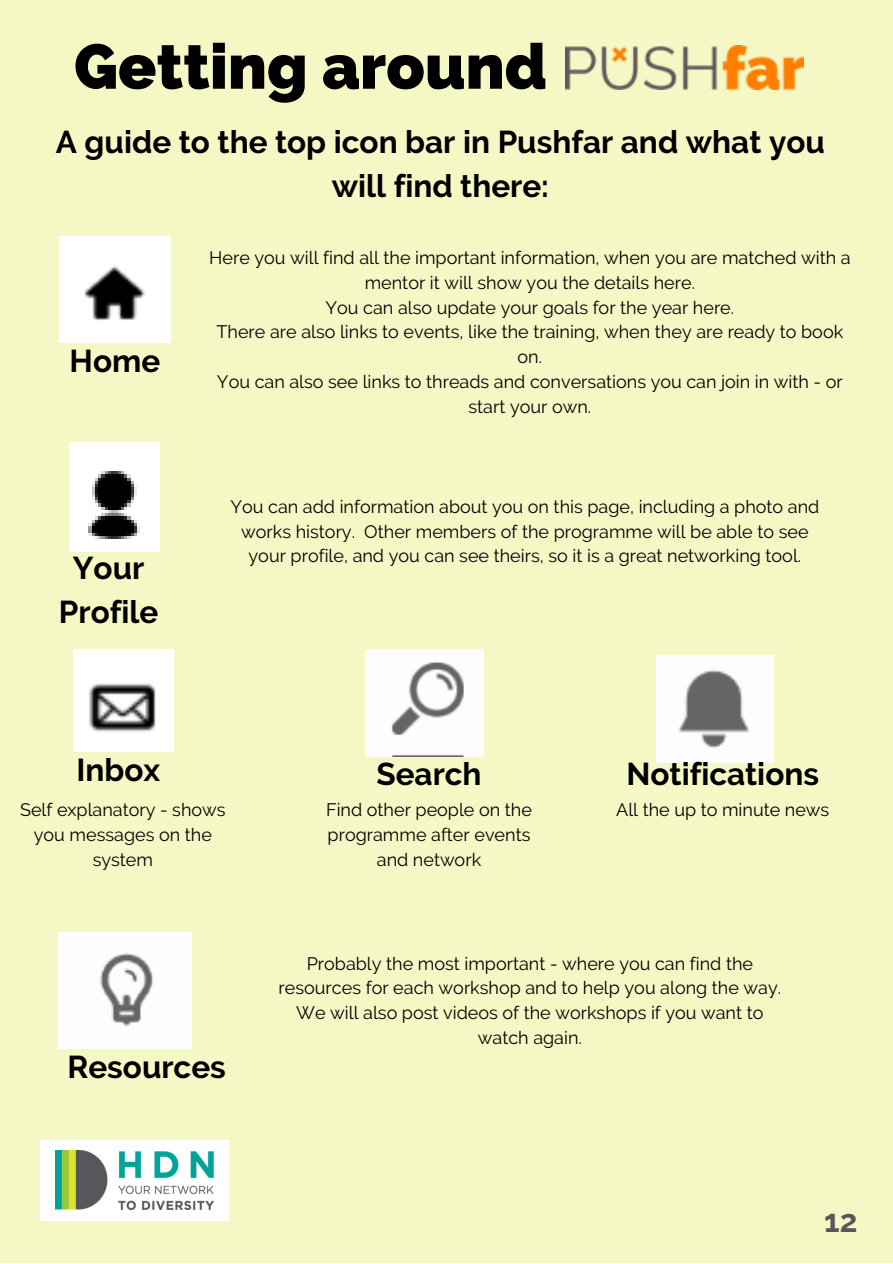
<style>
.page{position:relative;width:893px;height:1264px;background:#fff}
.page>*{position:absolute;margin:0;border:0;box-sizing:border-box;transform-origin:0 0}
.t1{font:800 63px "Raleway";color:#000}
.t2{font:700 31.5px/43.8px "Raleway";color:#000;text-align:center}
.t3{font:700 31.5px "Raleway";color:#56575a}
.t4{font:18px/24.8px "Raleway";color:#000;text-align:center}
</style>
<div class="page">
<div style="left:0;top:0;width:892px;height:1262px;background:#f5f7c4"></div>
<div style="left:40px;top:1139px;width:188px;height:81px;background:#fff"></div>
<img style="left:55px;top:1150px;width:159px;height:59px">
<img style="left:566px;top:45px;width:237px;height:44px">
<img style="left:59px;top:237px;width:111px;height:105px">
<img style="left:70px;top:442px;width:90px;height:109px">
<img style="left:73px;top:649px;width:100px;height:102px">
<img style="left:365px;top:649px;width:118px;height:107px">
<img style="left:656px;top:656px;width:117px;height:106px">
<img style="left:58px;top:932px;width:134px;height:116px">
<p class="t1" style="left:74px;top:29px;width:474px">Getting around</p>
<p class="t2" style="left:56px;top:120px;width:770px">A guide to the top icon bar in Pushfar and what you will find there:</p>
<p class="t2" style="left:70px;top:339px;width:92px">Home</p>
<p class="t2" style="left:59px;top:546px;width:101px">Your<br>Profile</p>
<p class="t4" style="left:209px;top:245px;width:642px">Here you will find all the important information, when you are matched with a mentor it will show you the details here.</p>
<p class="t4" style="left:325px;top:295px;width:410px">You can also update your goals for the year here.</p>
<p class="t4" style="left:216px;top:320px;width:628px">There are also links to events, like the training, when they are ready to book on.</p>
<p class="t4" style="left:217px;top:369px;width:627px">You can also see links to threads and conversations you can join in with - or start your own.</p>
<p class="t4" style="left:230px;top:494px;width:590px">You can add information about you on this page, including a photo and works history. Other members of the programme will be able to see your profile, and you can see theirs, so it is a great networking tool.</p>
<p class="t2" style="left:77px;top:748px;width:85px">Inbox</p>
<p class="t4" style="left:20px;top:797px;width:207px">Self explanatory - shows you messages on the system</p>
<p class="t2" style="left:67px;top:1045px;width:160px">Resources</p>
<p class="t2" style="left:626px;top:752px;width:194px">Notifications</p>
<p class="t2" style="left:376px;top:752px;width:107px">Search</p>
<p class="t4" style="left:326px;top:797px;width:207px">Find other people on the programme after events and network</p>
<p class="t4" style="left:616px;top:797px;width:215px">All the up to minute news</p>
<p class="t4" style="left:278px;top:951px;width:504px">Probably the most important - where you can find the resources for each workshop and to help you along the way.</p>
<p class="t4" style="left:296px;top:1000px;width:468px">We will also post videos of the workshops if you want to watch again.</p>
<p class="t3" style="left:824px;top:1202px;width:35px">12</p>
</div>
